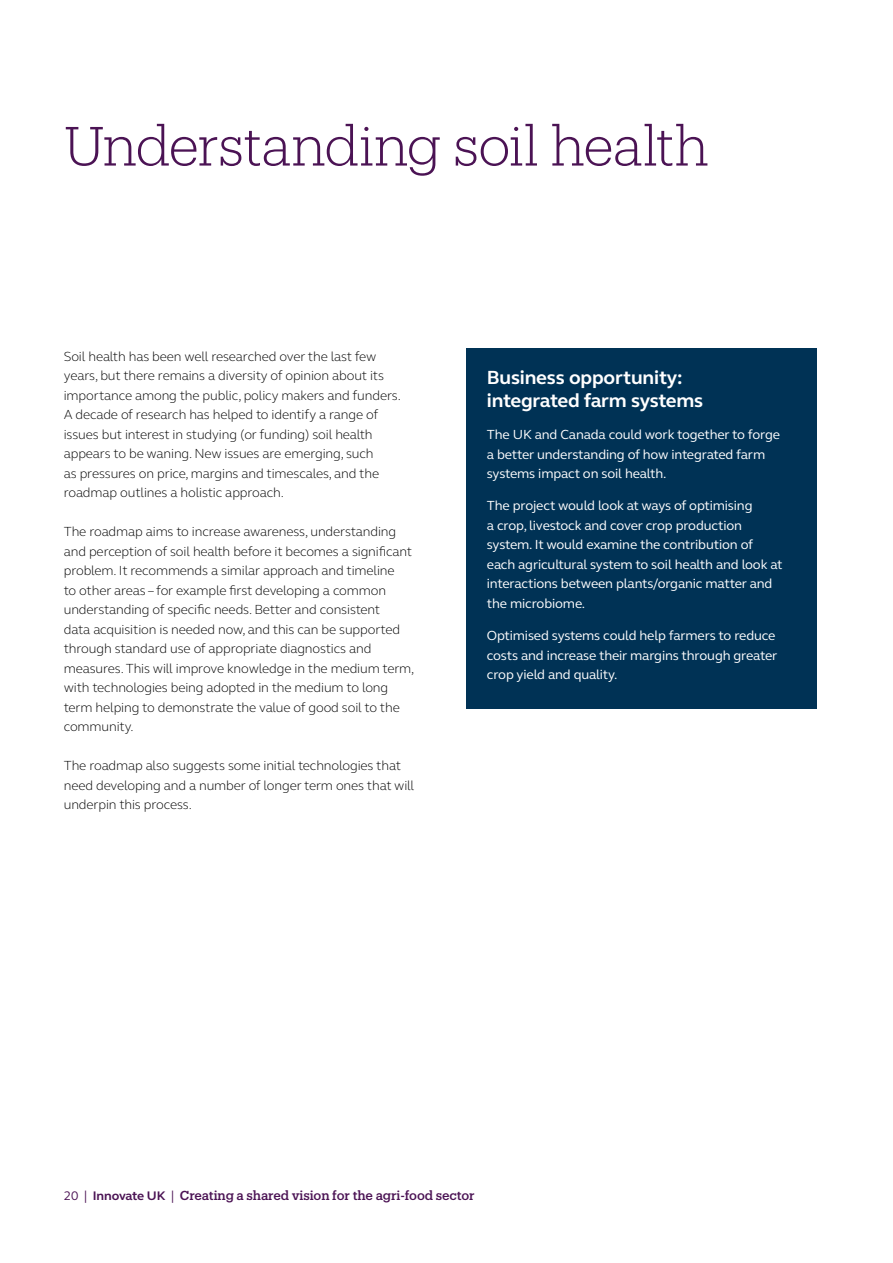
<style>
.page{position:relative;width:893px;height:1263px;background:#fff}
.page>*{position:absolute;margin:0;border:0;box-sizing:border-box;transform-origin:0 0}
.t1{font:300 54px "Produkt";letter-spacing:-.03em;color:#4b1354}
.t2{font:700 19.5px/22.5px "FS Elliot";letter-spacing:-.01em;color:#fff}
.t3{font:300 13.5px/19.5px "FS Elliot";letter-spacing:-.01em;color:#000}
.t4{font:13.5px/19.5px "FS Elliot";letter-spacing:-.01em;color:#fff}
.t5{font:500 12.75px "Produkt";letter-spacing:-.01em;color:#4b1354}
.s1{font-family:"FS Elliot";font-weight:400}
.s2{font-family:"FS Elliot";font-weight:700}
</style>
<div class="page">
<div style="left:466px;top:348px;width:350px;height:360px;background:#003255"></div>
<h1 class="t1" style="left:64px;top:109px;width:647px">Understanding soil health</h1>
<p class="t3" style="left:64px;top:346px;width:339px">Soil health has been well researched over the last few years, but there remains a diversity of opinion about its importance among the public, policy makers and funders.<br>A decade of research has helped to identify a range of issues but interest in studying (or funding) soil health appears to be waning. New issues are emerging, such<br>as pressures on price, margins and timescales, and the roadmap outlines a holistic approach.</p>
<p class="t3" style="left:64px;top:521px;width:352px">The roadmap aims to increase awareness, understanding and perception of soil health before it becomes a significant problem. It recommends a similar approach and timeline<br>to other areas – for example first developing a common understanding of specific needs. Better and consistent<br>data acquisition is needed now, and this can be supported through standard use of appropriate diagnostics and measures. This will improve knowledge in the medium term, with technologies being adopted in the medium to long term helping to demonstrate the value of good soil to the community.</p>
<p class="t3" style="left:64px;top:755px;width:352px">The roadmap also suggests some initial technologies that need developing and a number of longer term ones that will underpin this process.</p>
<h2 class="t2" style="left:487px;top:366px;width:218px">Business opportunity: integrated farm systems</h2>
<p class="t4" style="left:487px;top:424px;width:295px">The UK and Canada could work together to forge a better understanding of how integrated farm systems impact on soil health.</p>
<p class="t4" style="left:487px;top:496px;width:297px">The project would look at ways of optimising<br>a crop, livestock and cover crop production system. It would examine the contribution of each agricultural system to soil health and look at interactions between plants/organic matter and the microbiome.</p>
<p class="t4" style="left:487px;top:625px;width:292px">Optimised systems could help farmers to reduce costs and increase their margins through greater crop yield and quality.</p>
<p class="t5" style="left:64px;top:1186px;width:413px"><span class="s1">20 |</span> <span class="s2">Innovate UK</span> <span class="s1">|</span> Creating a shared vision for the agri-food sector</p>
</div>
